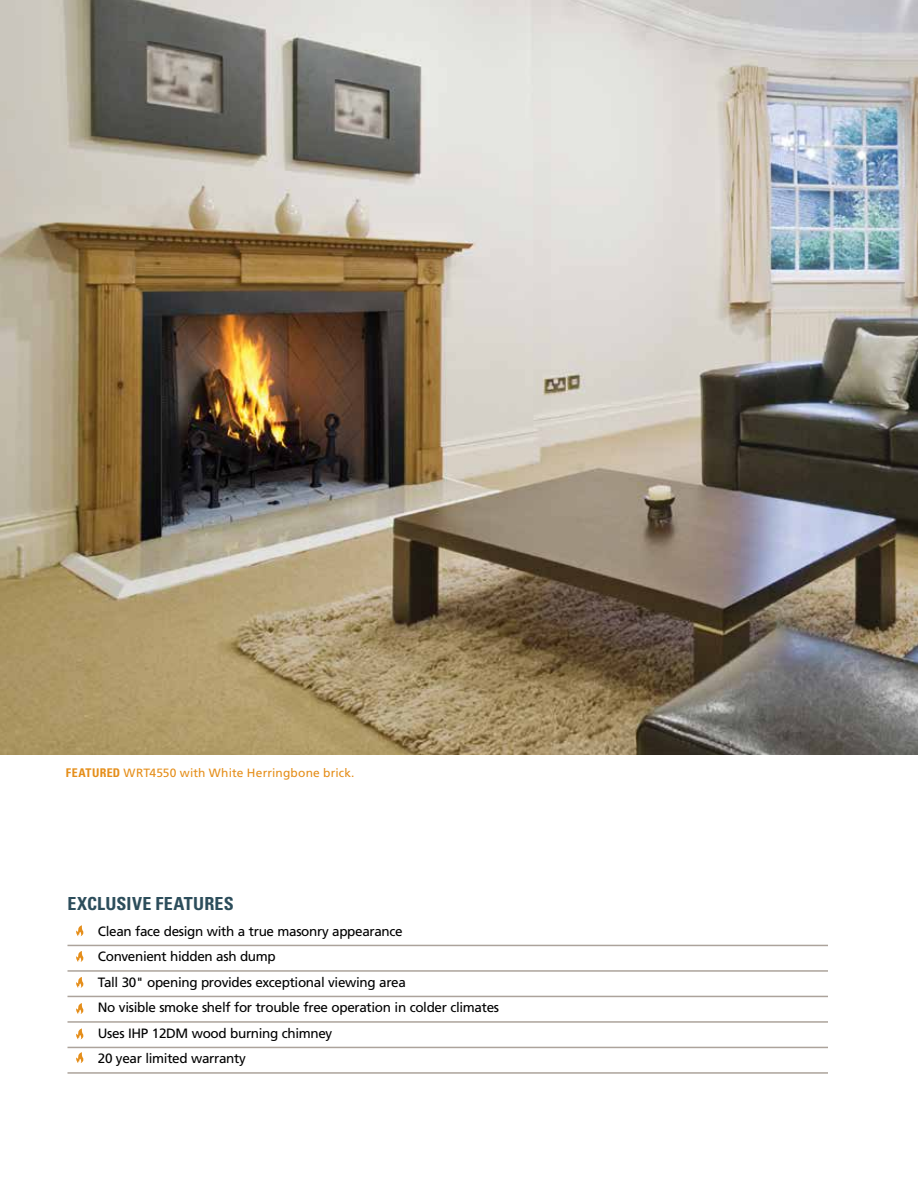
<style>
.page{position:relative;width:918px;height:1188px;background:#fff}
.page>*{position:absolute;margin:0;border:0;box-sizing:border-box;transform-origin:0 0}
.t1{font:700 condensed 18px "Univers LT Std";letter-spacing:.015em;color:#2c4d5b}
.t2{font:13.5px/25.5px "Frutiger LT Std";letter-spacing:-.025em;color:#000}
.t3{font:12px "Frutiger LT Std";letter-spacing:.015em;color:#e58e1a}
.s1{font-family:"Univers LT Std";font-weight:700;font-stretch:condensed}
</style>
<div class="page">
<img style="left:0;top:0;width:918px;height:755px">
<svg style="left:76px;top:925px;width:8px;height:11px"></svg>
<svg style="left:76px;top:951px;width:8px;height:11px"></svg>
<svg style="left:76px;top:977px;width:8px;height:11px"></svg>
<svg style="left:76px;top:1003px;width:8px;height:11px"></svg>
<svg style="left:76px;top:1028px;width:8px;height:12px"></svg>
<svg style="left:76px;top:1052px;width:8px;height:11px"></svg>
<hr style="left:68px;top:945px;width:760px;height:1px;background:#aca39b">
<hr style="left:68px;top:970px;width:760px;height:2px;background:#aca39b">
<hr style="left:68px;top:996px;width:760px;height:1px;background:#aca39b">
<hr style="left:68px;top:1021px;width:760px;height:2px;background:#aca39b">
<hr style="left:68px;top:1047px;width:760px;height:1px;background:#aca39b">
<hr style="left:68px;top:1072px;width:760px;height:2px;background:#aca39b">
<p class="t3" style="left:66px;top:766px;width:290px"><span class="s1">FEATURED</span> WRT4550 with White Herringbone brick.</p>
<h1 class="t1" style="left:68px;top:893px;width:168px">EXCLUSIVE FEATURES</h1>
<p class="t2" style="left:98px;top:918px;width:403px">Clean face design with a true masonry appearance<br>Convenient hidden ash dump<br>Tall 30" opening provides exceptional viewing area<br>No visible smoke shelf for trouble free operation in colder climates Uses IHP 12DM wood burning chimney<br>20 year limited warranty</p>
</div>
